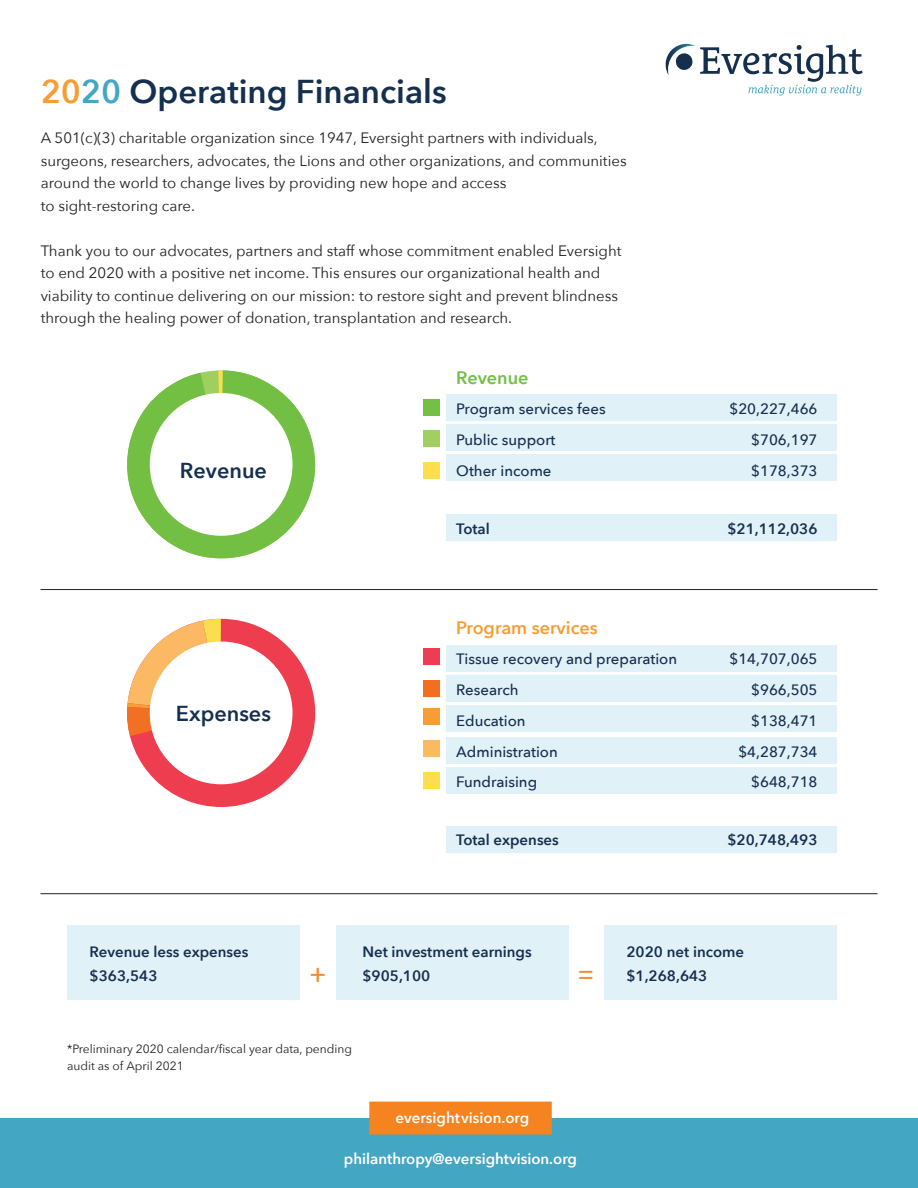
<style>
.page{position:relative;width:918px;height:1188px;background:#fff}
.page>*{position:absolute;margin:0;border:0;box-sizing:border-box;transform-origin:0 0}
.t1{font:600 33px "Avenir Next";color:#152f4f}
.t2{font:32.4px "Calibri";color:#f58c32}
.t3{font:600 21.6px "Avenir Next";color:#152f4f}
.t4{font:600 18px "Avenir Next";color:#f89d33}
.t5{font:600 18px "Avenir Next";color:#71bf44}
.t6{font:15px/22.5px "Avenir Next";color:#231f20}
.t7{font:500 15px "Avenir Next";color:#152f4f}
.t8{font:600 15px/24px "Avenir Next";color:#152f4f}
.t9{font:600 15px "Avenir Next";color:#fff}
.t10{font:12px/16.5px "Avenir Next";color:#231f20}
.s1{color:#f89d33}
.s2{color:#43a7c4}
.s3{font-family:"Calibri";font-weight:400;font-size:32.4px;color:#f58c32}
</style>
<div class="page">
<div style="left:127px;top:619px;width:188px;height:188px;background:#ee3d4f;border-radius:50%"></div>
<svg style="left:127px;top:619px;width:94px;height:117px"></svg>
<div style="left:150px;top:642px;width:143px;height:142px;background:#fff;border-radius:50%"></div>
<svg style="left:127px;top:370px;width:188px;height:189px"></svg>
<div style="left:150px;top:393px;width:143px;height:143px;background:#fff;border-radius:50%"></div>
<div style="left:446px;top:454px;width:391px;height:27px;background:#e1f1f8"></div>
<div style="left:446px;top:705px;width:391px;height:27px;background:#e1f1f8"></div>
<div style="left:446px;top:767px;width:391px;height:27px;background:#e1f1f8"></div>
<div style="left:446px;top:514px;width:391px;height:27px;background:#e1f1f8"></div>
<div style="left:446px;top:826px;width:391px;height:27px;background:#e1f1f8"></div>
<div style="left:446px;top:424px;width:391px;height:27px;background:#e1f1f8"></div>
<div style="left:446px;top:675px;width:391px;height:27px;background:#e1f1f8"></div>
<div style="left:446px;top:737px;width:391px;height:27px;background:#e1f1f8"></div>
<div style="left:446px;top:394px;width:391px;height:27px;background:#e1f1f8"></div>
<div style="left:446px;top:645px;width:391px;height:27px;background:#e1f1f8"></div>
<div style="left:68px;top:925px;width:232px;height:75px;background:#e1f1f8"></div>
<div style="left:336px;top:925px;width:233px;height:75px;background:#e1f1f8"></div>
<div style="left:604px;top:925px;width:233px;height:75px;background:#e1f1f8"></div>
<hr style="left:40px;top:589px;width:838px;height:1px;background:#231f20">
<hr style="left:40px;top:893px;width:838px;height:1px;background:#231f20">
<div style="left:424px;top:399px;width:16px;height:16px;background:#74bf44"></div>
<div style="left:424px;top:431px;width:16px;height:16px;background:#a1cf60"></div>
<div style="left:424px;top:462px;width:16px;height:16px;background:#ffde4e"></div>
<div style="left:424px;top:709px;width:16px;height:16px;background:#f89d33"></div>
<div style="left:424px;top:649px;width:16px;height:16px;background:#ee3d50"></div>
<div style="left:424px;top:741px;width:16px;height:16px;background:#fcba61"></div>
<div style="left:424px;top:680px;width:16px;height:17px;background:#f36e21"></div>
<div style="left:424px;top:772px;width:16px;height:16px;background:#ffde4e"></div>
<svg style="left:666px;top:44px;width:197px;height:52px"></svg>
<div style="left:0;top:1118px;width:918px;height:70px;background:#43a7c4"></div>
<div style="left:369px;top:1102px;width:183px;height:33px;background:#f58320"></div>
<h1 class="t1" style="left:41px;top:63px;width:408px"><span class="s1">20</span><span class="s2">20</span> Operating Financials</h1>
<p class="t6" style="left:41px;top:126px;width:588px">A 501(c)(3) charitable organization since 1947, Eversight partners with individuals, surgeons, researchers, advocates, the Lions and other organizations, and communities around the world to change lives by providing new hope and access<br>to sight-restoring care.</p>
<p class="t6" style="left:41px;top:239px;width:582px">Thank you to our advocates, partners and staff whose commitment enabled Eversight to end 2020 with a positive net income. This ensures our organizational health and viability to continue delivering on our mission: to restore sight and prevent blindness through the healing power of donation, transplantation and research.</p>
<h3 class="t3" style="left:180px;top:452px;width:89px">Revenue</h3>
<h3 class="t3" style="left:176px;top:695px;width:96px">Expenses</h3>
<p class="t5" style="left:456px;top:362px;width:74px">Revenue</p>
<p class="t7" style="left:456px;top:396px;width:151px">Program services fees</p>
<p class="t7" style="left:729px;top:396px;width:90px">$20,227,466</p>
<p class="t7" style="left:456px;top:427px;width:101px">Public support</p>
<p class="t7" style="left:751px;top:427px;width:68px">$706,197</p>
<p class="t7" style="left:456px;top:458px;width:97px">Other income</p>
<p class="t7" style="left:751px;top:458px;width:68px">$178,373</p>
<p class="t8" style="left:456px;top:516px;width:35px">Total</p>
<p class="t8" style="left:727px;top:516px;width:92px">$21,112,036</p>
<p class="t4" style="left:456px;top:612px;width:143px">Program services</p>
<p class="t7" style="left:456px;top:646px;width:222px">Tissue recovery and preparation</p>
<p class="t7" style="left:729px;top:646px;width:90px">$14,707,065</p>
<p class="t7" style="left:456px;top:677px;width:64px">Research</p>
<p class="t7" style="left:751px;top:677px;width:68px">$966,505</p>
<p class="t7" style="left:456px;top:708px;width:71px">Education</p>
<p class="t7" style="left:751px;top:708px;width:68px">$138,471</p>
<p class="t7" style="left:456px;top:739px;width:103px">Administration</p>
<p class="t7" style="left:738px;top:739px;width:81px">$4,287,734</p>
<p class="t7" style="left:456px;top:769px;width:82px">Fundraising</p>
<p class="t7" style="left:751px;top:769px;width:68px">$648,718</p>
<p class="t8" style="left:456px;top:827px;width:104px">Total expenses</p>
<p class="t8" style="left:727px;top:827px;width:92px">$20,748,493</p>
<p class="t8" style="left:90px;top:940px;width:160px">Revenue less expenses $363,543</p>
<p class="t8" style="left:310px;top:940px;width:223px;text-indent:52px">Net investment earnings <span class="s3">+</span> $905,100</p>
<p class="t10" style="left:67px;top:1040px;width:286px">*Preliminary 2020 calendar/fiscal year data, pending audit as of April 2021</p>
<p class="t9" style="left:396px;top:1104px;width:135px">eversightvision.org</p>
<h2 class="t2" style="left:578px;top:953px;width:18px">=</h2>
<p class="t9" style="left:344px;top:1146px;width:235px">philanthropy@eversightvision.org</p>
<p class="t8" style="left:626px;top:940px;width:119px">2020 net income $1,268,643</p>
</div>
